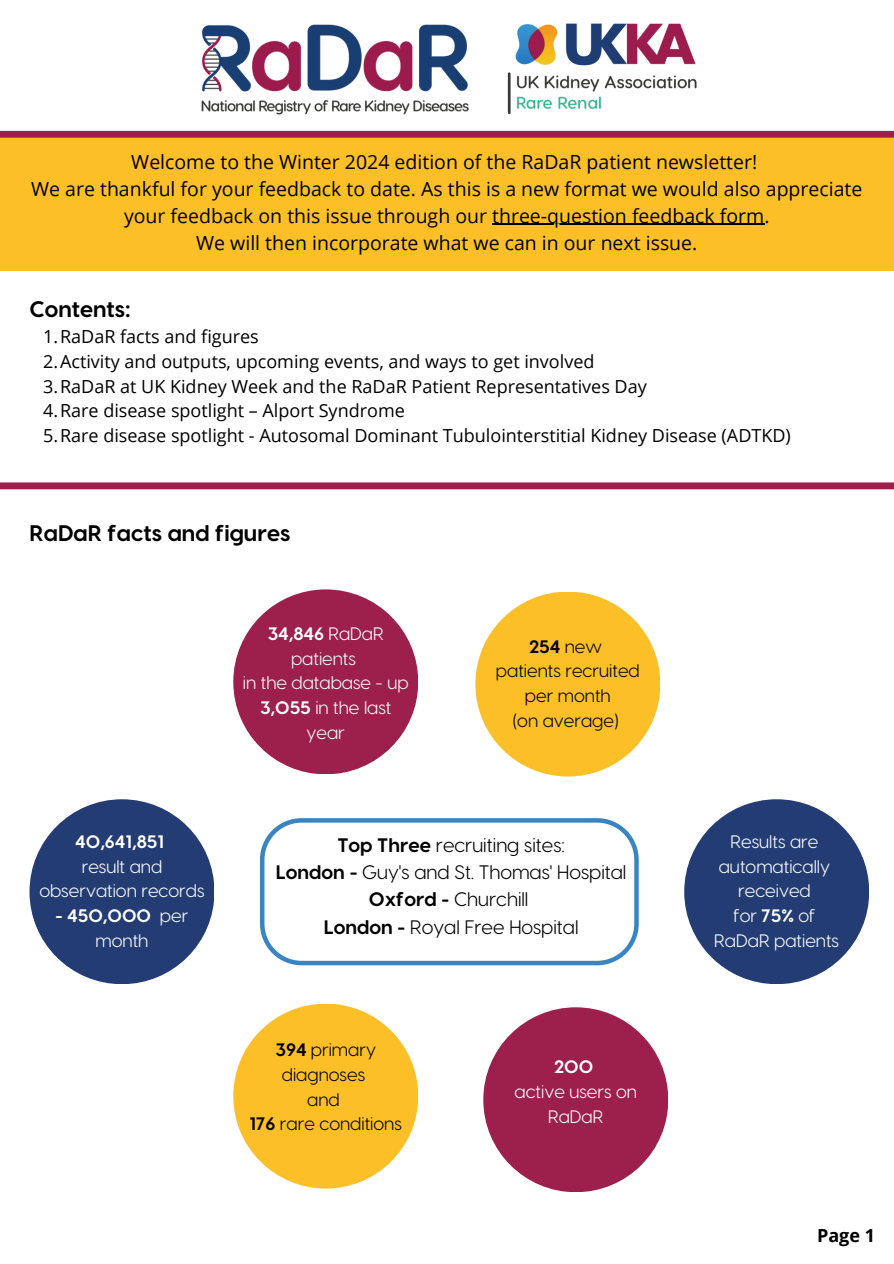
<style>
.page{position:relative;width:894px;height:1264px;background:#fff}
.page>*{position:absolute;margin:0;border:0;box-sizing:border-box;transform-origin:0 0}
.t1{font:700 22.5px "Visby CF";color:#000}
.t2{font:19.5px/27px "Open Sans";color:#000;text-align:center}
.t3{font:19.5px "Visby CF";color:#000}
.t4{font:18px "Open Sans";color:#000}
.t5{font:18px/24.8px "Visby CF";color:#fff;text-align:center}
.t6{font:18px/24.8px "Visby CF";color:#000;text-align:center}
.t7{font:700 18px "Visby CF";color:#fff}
.t8{font:700 18px "Visby CF";color:#000}
.t9{font:700 18px "Open Sans";color:#000}
.s1{font-weight:700}
.s2{font-weight:400}
</style>
<div class="page">
<div style="left:0;top:135px;width:893px;height:135px;background:#fcbf27"></div>
<hr style="left:492px;top:224px;width:272px;height:1px;background:#000">
<img style="left:201px;top:23px;width:496px;height:88px">
<svg style="left:0;top:111px;width:893px;height:27px"></svg>
<div style="left:475px;top:591px;width:185px;height:185px;background:#fcbf27;border-radius:50%"></div>
<div style="left:29px;top:799px;width:185px;height:185px;background:#233c73;border-radius:50%"></div>
<div style="left:684px;top:799px;width:185px;height:185px;background:#233c73;border-radius:50%"></div>
<svg style="left:260px;top:818px;width:378px;height:147px"></svg>
<div style="left:233px;top:589px;width:185px;height:185px;background:#9c1f4c;border-radius:50%"></div>
<div style="left:483px;top:1007px;width:185px;height:185px;background:#9c1f4c;border-radius:50%"></div>
<div style="left:233px;top:1003px;width:185px;height:185px;background:#fcbf27;border-radius:50%"></div>
<svg style="left:0;top:482px;width:893px;height:8px;background:#a93e65"></svg>
<p class="t2" style="left:131px;top:148px;width:627px">Welcome to the Winter 2024 edition of the RaDaR patient newsletter!</p>
<p class="t2" style="left:31px;top:175px;width:832px">We are thankful for your feedback to date. As this is a new format we would also appreciate your feedback on this issue through our three-question feedback form.</p>
<p class="t2" style="left:196px;top:229px;width:502px">We will then incorporate what we can in our next issue.</p>
<p class="t1" style="left:29px;top:294px;width:103px">Contents:</p>
<p class="t4" style="left:43px;top:324px;width:217px">1.RaDaR facts and figures</p>
<p class="t4" style="left:43px;top:348px;width:552px">2.Activity and outputs, upcoming events, and ways to get involved</p>
<p class="t4" style="left:43px;top:373px;width:605px">3.RaDaR at UK Kidney Week and the RaDaR Patient Representatives Day</p>
<p class="t4" style="left:43px;top:398px;width:363px">4.Rare disease spotlight – Alport Syndrome</p>
<p class="t4" style="left:43px;top:423px;width:749px">5.Rare disease spotlight - Autosomal Dominant Tubulointerstitial Kidney Disease (ADTKD)</p>
<p class="t1" style="left:30px;top:518px;width:262px">RaDaR facts and figures</p>
<p class="t5" style="left:267px;top:620px;width:118px"><span class="s1">34,846</span> RaDaR patients</p>
<p class="t5" style="left:243px;top:669px;width:167px">in the database - up<br><span class="s1">3,055</span> in the last year</p>
<p class="t8" style="left:529px;top:634px;width:74px">254 <span class="s2">new</span></p>
<h1 class="t6" style="left:496px;top:657px;width:145px">patients recruited</h1>
<p class="t6" style="left:525px;top:682px;width:87px">per month</p>
<p class="t6" style="left:512px;top:707px;width:107px">(on average)</p>
<p class="t7" style="left:75px;top:829px;width:90px">40,641,851</p>
<p class="t5" style="left:39px;top:852px;width:167px">result and observation records</p>
<p class="t7" style="left:56px;top:903px;width:134px">- 450,000 <span class="s2">per</span></p>
<p class="t5" style="left:95px;top:927px;width:54px">month</p>
<p class="t3" style="left:337px;top:832px;width:229px"><span class="s1">Top Three</span> recruiting sites:</p>
<p class="t3" style="left:276px;top:859px;width:352px"><span class="s1">London -</span> Guy's and St. Thomas' Hospital</p>
<p class="t3" style="left:369px;top:886px;width:161px"><span class="s1">Oxford -</span> Churchill</p>
<p class="t3" style="left:323px;top:913px;width:256px"><span class="s1">London -</span> Royal Free Hospital</p>
<p class="t6" style="left:275px;top:1036px;width:102px"><span class="s1">394</span> primary diagnoses</p>
<p class="t6" style="left:307px;top:1085px;width:34px">and</p>
<p class="t6" style="left:249px;top:1110px;width:154px"><span class="s1">176</span> rare conditions</p>
<p class="t7" style="left:554px;top:1054px;width:41px">200</p>
<p class="t5" style="left:514px;top:1078px;width:124px">active users on<br>RaDaR</p>
<p class="t5" style="left:730px;top:828px;width:89px">Results are</p>
<h1 class="t5" style="left:718px;top:852px;width:113px">automatically</h1>
<p class="t5" style="left:738px;top:877px;width:74px">received</p>
<p class="t5" style="left:733px;top:902px;width:83px">for <span class="s1">75%</span> of</p>
<p class="t5" style="left:714px;top:927px;width:126px">RaDaR patients</p>
<p class="t9" style="left:816px;top:1223px;width:59px">Page 1</p>
</div>
